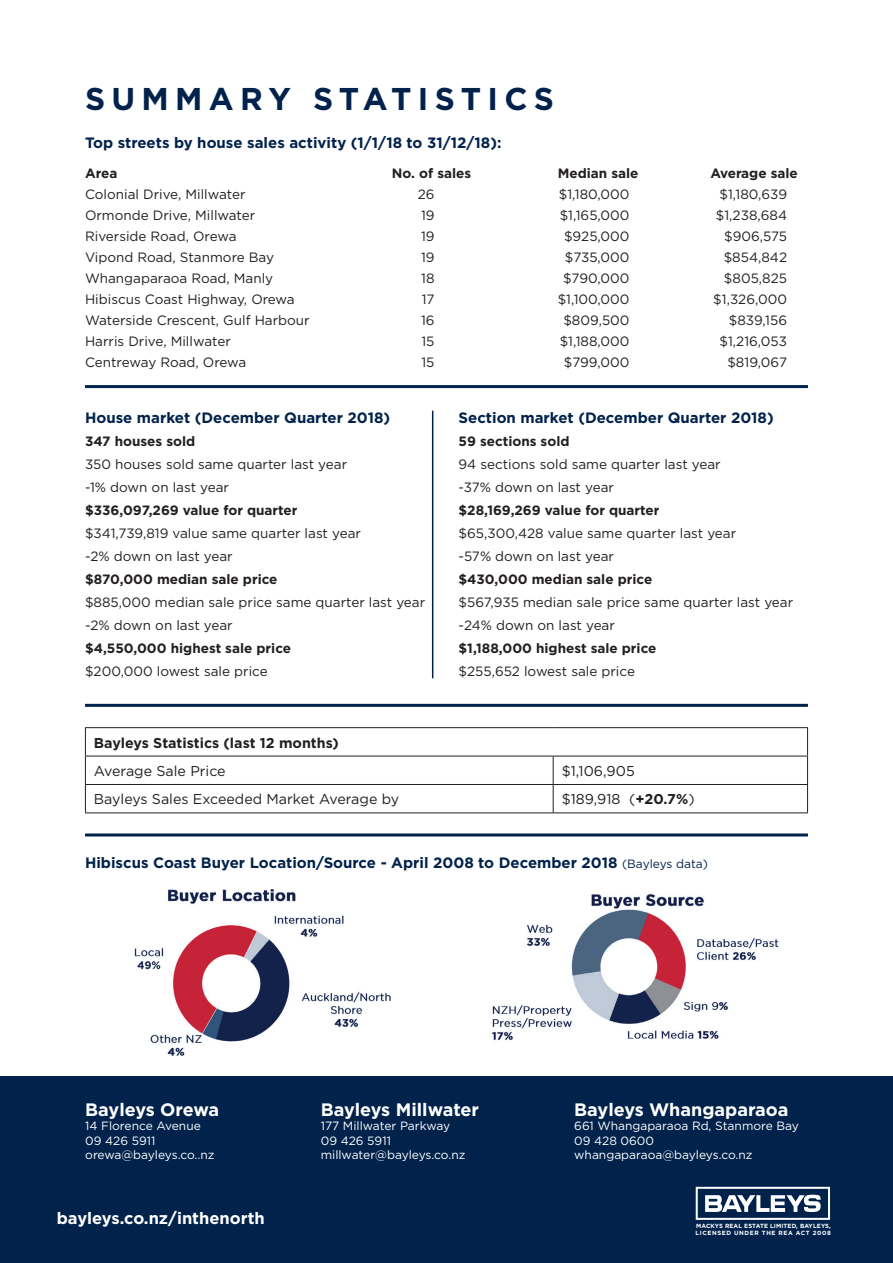
<style>
.page{position:relative;width:893px;height:1263px;background:#fff}
.page>*{position:absolute;margin:0;border:0;box-sizing:border-box;transform-origin:0 0}
.t1{font:700 31.5px "Gotham";letter-spacing:.2em;color:#00224b}
.t2{font:700 18px "Gotham";color:#fff}
.t3{font:700 16.5px "Gotham";color:#fff}
.t4{font:700 15px "Gotham";color:#00224b}
.t5{font:14.25px "Gotham";color:#231f20}
.t6{font:700 14.25px "Gotham";color:#231f20}
.t7{font:13.5px "Gotham";color:#231f20}
.t8{font:700 13.5px "Gotham";color:#231f20}
.t9{font:12px "Gotham";color:#fff}
.t10{font:700 6px "Gotham";letter-spacing:.02em;color:#fff}
.s1{font-weight:700}
.s2{font-weight:400;font-size:12px}
</style>
<div class="page">
<div style="left:0;top:1077px;width:893px;height:186px;background:#00224b"></div>
<hr style="left:432px;top:411px;width:1px;height:267px;background:#00224b">
<hr style="left:85px;top:727px;width:468px;height:1px;background:#231f20">
<hr style="left:553px;top:727px;width:255px;height:1px;background:#231f20">
<hr style="left:85px;top:756px;width:468px;height:1px;background:#231f20">
<hr style="left:553px;top:756px;width:255px;height:1px;background:#231f20">
<hr style="left:85px;top:784px;width:468px;height:1px;background:#231f20">
<svg style="left:85px;top:728px;width:1px;height:84px"></svg>
<hr style="left:553px;top:784px;width:255px;height:1px;background:#231f20">
<svg style="left:553px;top:756px;width:1px;height:56px"></svg>
<svg style="left:807px;top:728px;width:1px;height:84px"></svg>
<hr style="left:85px;top:812px;width:468px;height:1px;background:#231f20">
<hr style="left:553px;top:812px;width:255px;height:1px;background:#231f20">
<svg style="left:695px;top:1186px;width:135px;height:34px"></svg>
<svg style="left:696px;top:1187px;width:134px;height:33px"></svg>
<hr style="left:85px;top:704px;width:723px;height:3px;background:#00224b">
<hr style="left:85px;top:385px;width:723px;height:3px;background:#00224b">
<hr style="left:85px;top:833px;width:723px;height:3px;background:#00224b">
<img style="left:134px;top:889px;width:257px;height:167px">
<img style="left:492px;top:894px;width:287px;height:147px">
<h1 class="t1" style="left:85px;top:78px;width:471px">SUMMARY STATISTICS</h1>
<p class="t4" style="left:85px;top:133px;width:418px">Top streets by house sales activity (1/1/18 to 31/12/18):</p>
<p class="t8" style="left:85px;top:164px;width:34px">Area</p>
<p class="t8" style="left:392px;top:164px;width:81px">No. of sales</p>
<p class="t8" style="left:558px;top:164px;width:82px">Median sale</p>
<p class="t8" style="left:710px;top:164px;width:89px">Average sale</p>
<p class="t7" style="left:85px;top:185px;width:162px">Colonial Drive, Millwater</p>
<p class="t7" style="left:418px;top:185px;width:18px">26</p>
<p class="t7" style="left:559px;top:185px;width:72px">$1,180,000</p>
<p class="t7" style="left:719px;top:185px;width:69px">$1,180,639</p>
<p class="t7" style="left:85px;top:206px;width:172px">Ormonde Drive, Millwater</p>
<p class="t7" style="left:421px;top:206px;width:15px">19</p>
<p class="t7" style="left:560px;top:206px;width:71px">$1,165,000</p>
<p class="t7" style="left:716px;top:206px;width:73px">$1,238,684</p>
<p class="t7" style="left:85px;top:227px;width:153px">Riverside Road, Orewa</p>
<p class="t7" style="left:421px;top:227px;width:15px">19</p>
<p class="t7" style="left:564px;top:227px;width:67px">$925,000</p>
<p class="t7" style="left:724px;top:227px;width:64px">$906,575</p>
<p class="t7" style="left:85px;top:248px;width:191px">Vipond Road, Stanmore Bay</p>
<p class="t7" style="left:421px;top:248px;width:15px">19</p>
<p class="t7" style="left:565px;top:248px;width:66px">$735,000</p>
<p class="t7" style="left:724px;top:248px;width:65px">$854,842</p>
<p class="t7" style="left:85px;top:269px;width:190px">Whangaparaoa Road, Manly</p>
<p class="t7" style="left:421px;top:269px;width:15px">18</p>
<p class="t7" style="left:563px;top:269px;width:68px">$790,000</p>
<p class="t7" style="left:724px;top:269px;width:65px">$805,825</p>
<p class="t7" style="left:85px;top:290px;width:211px">Hibiscus Coast Highway, Orewa</p>
<p class="t7" style="left:422px;top:290px;width:14px">17</p>
<p class="t7" style="left:558px;top:290px;width:73px">$1,100,000</p>
<p class="t7" style="left:713px;top:290px;width:75px">$1,326,000</p>
<p class="t7" style="left:85px;top:311px;width:226px">Waterside Crescent, Gulf Harbour</p>
<p class="t7" style="left:421px;top:311px;width:15px">16</p>
<p class="t7" style="left:563px;top:311px;width:68px">$809,500</p>
<p class="t7" style="left:729px;top:311px;width:60px">$839,156</p>
<p class="t7" style="left:85px;top:332px;width:147px">Harris Drive, Millwater</p>
<p class="t7" style="left:421px;top:332px;width:15px">15</p>
<p class="t7" style="left:560px;top:332px;width:71px">$1,188,000</p>
<p class="t7" style="left:719px;top:332px;width:69px">$1,216,053</p>
<p class="t7" style="left:85px;top:353px;width:163px">Centreway Road, Orewa</p>
<p class="t7" style="left:421px;top:353px;width:15px">15</p>
<p class="t7" style="left:564px;top:353px;width:67px">$799,000</p>
<p class="t7" style="left:727px;top:353px;width:61px">$819,067</p>
<p class="t4" style="left:85px;top:407px;width:307px">House market (December Quarter 2018)</p>
<p class="t4" style="left:459px;top:407px;width:317px">Section market (December Quarter 2018)</p>
<p class="t8" style="left:85px;top:432px;width:112px">347 houses sold</p>
<p class="t8" style="left:459px;top:432px;width:112px">59 sections sold</p>
<p class="t7" style="left:85px;top:455px;width:264px">350 houses sold same quarter last year</p>
<p class="t7" style="left:459px;top:455px;width:264px">94 sections sold same quarter last year</p>
<p class="t7" style="left:85px;top:478px;width:145px">-1% down on last year</p>
<p class="t7" style="left:459px;top:478px;width:157px">-37% down on last year</p>
<p class="t8" style="left:85px;top:501px;width:214px">$336,097,269 value for quarter</p>
<p class="t8" style="left:459px;top:501px;width:202px">$28,169,269 value for quarter</p>
<p class="t7" style="left:85px;top:524px;width:277px">$341,739,819 value same quarter last year</p>
<p class="t7" style="left:459px;top:524px;width:279px">$65,300,428 value same quarter last year</p>
<p class="t7" style="left:85px;top:547px;width:149px">-2% down on last year</p>
<p class="t7" style="left:459px;top:547px;width:157px">-57% down on last year</p>
<p class="t8" style="left:85px;top:570px;width:194px">$870,000 median sale price</p>
<p class="t8" style="left:459px;top:570px;width:195px">$430,000 median sale price</p>
<p class="t7" style="left:85px;top:593px;width:342px">$885,000 median sale price same quarter last year</p>
<p class="t7" style="left:459px;top:593px;width:336px">$567,935 median sale price same quarter last year</p>
<p class="t7" style="left:85px;top:616px;width:149px">-2% down on last year</p>
<p class="t7" style="left:459px;top:616px;width:158px">-24% down on last year</p>
<p class="t8" style="left:85px;top:639px;width:208px">$4,550,000 highest sale price</p>
<p class="t8" style="left:459px;top:639px;width:199px">$1,188,000 highest sale price</p>
<p class="t7" style="left:85px;top:662px;width:184px">$200,000 lowest sale price</p>
<p class="t7" style="left:459px;top:662px;width:178px">$255,652 lowest sale price</p>
<p class="t6" style="left:94px;top:733px;width:247px">Bayleys Statistics (last 12 months)</p>
<p class="t5" style="left:94px;top:762px;width:133px">Average Sale Price</p>
<p class="t5" style="left:562px;top:762px;width:75px">$1,106,905</p>
<p class="t5" style="left:94px;top:790px;width:307px">Bayleys Sales Exceeded Market Average by</p>
<p class="t5" style="left:562px;top:790px;width:134px">$189,918 (<span class="s1">+20.7%</span>)</p>
<p class="t4" style="left:85px;top:853px;width:624px">Hibiscus Coast Buyer Location/Source - April 2008 to December 2018 <span class="s2">(Bayleys data)</span></p>
<h2 class="t2" style="left:85px;top:1097px;width:135px">Bayleys Orewa</h2>
<h2 class="t2" style="left:321px;top:1097px;width:160px">Bayleys Millwater</h2>
<h2 class="t2" style="left:574px;top:1097px;width:216px">Bayleys Whangaparaoa</h2>
<p class="t9" style="left:85px;top:1118px;width:117px">14 Florence Avenue</p>
<p class="t9" style="left:321px;top:1118px;width:131px">177 Millwater Parkway</p>
<p class="t9" style="left:574px;top:1118px;width:226px">661 Whangaparaoa Rd, Stanmore Bay</p>
<p class="t9" style="left:85px;top:1133px;width:72px">09 426 5911</p>
<p class="t9" style="left:321px;top:1133px;width:72px">09 426 5911</p>
<p class="t9" style="left:574px;top:1133px;width:81px">09 428 0600</p>
<p class="t9" style="left:85px;top:1147px;width:131px">orewa@bayleys.co..nz</p>
<p class="t9" style="left:321px;top:1147px;width:146px">millwater@bayleys.co.nz</p>
<p class="t9" style="left:574px;top:1147px;width:180px">whangaparaoa@bayleys.co.nz</p>
<p class="t3" style="left:57px;top:1207px;width:209px">bayleys.co.nz/inthenorth</p>
<p class="t10" style="left:696px;top:1221px;width:53px">Mackys Real Estat</p>
<p class="t10" style="left:764px;top:1221px;width:11px">e Limit</p>
<p class="t10" style="left:787px;top:1221px;width:45px">ed, Bayleys,</p>
<p class="t10" style="left:695px;top:1229px;width:5px">Lic</p>
<p class="t10" style="left:707px;top:1229px;width:33px">ensed und</p>
<p class="t10" style="left:750px;top:1229px;width:57px">er th e REA Act</p>
<p class="t10" style="left:813px;top:1229px;width:20px">2008</p>
</div>
